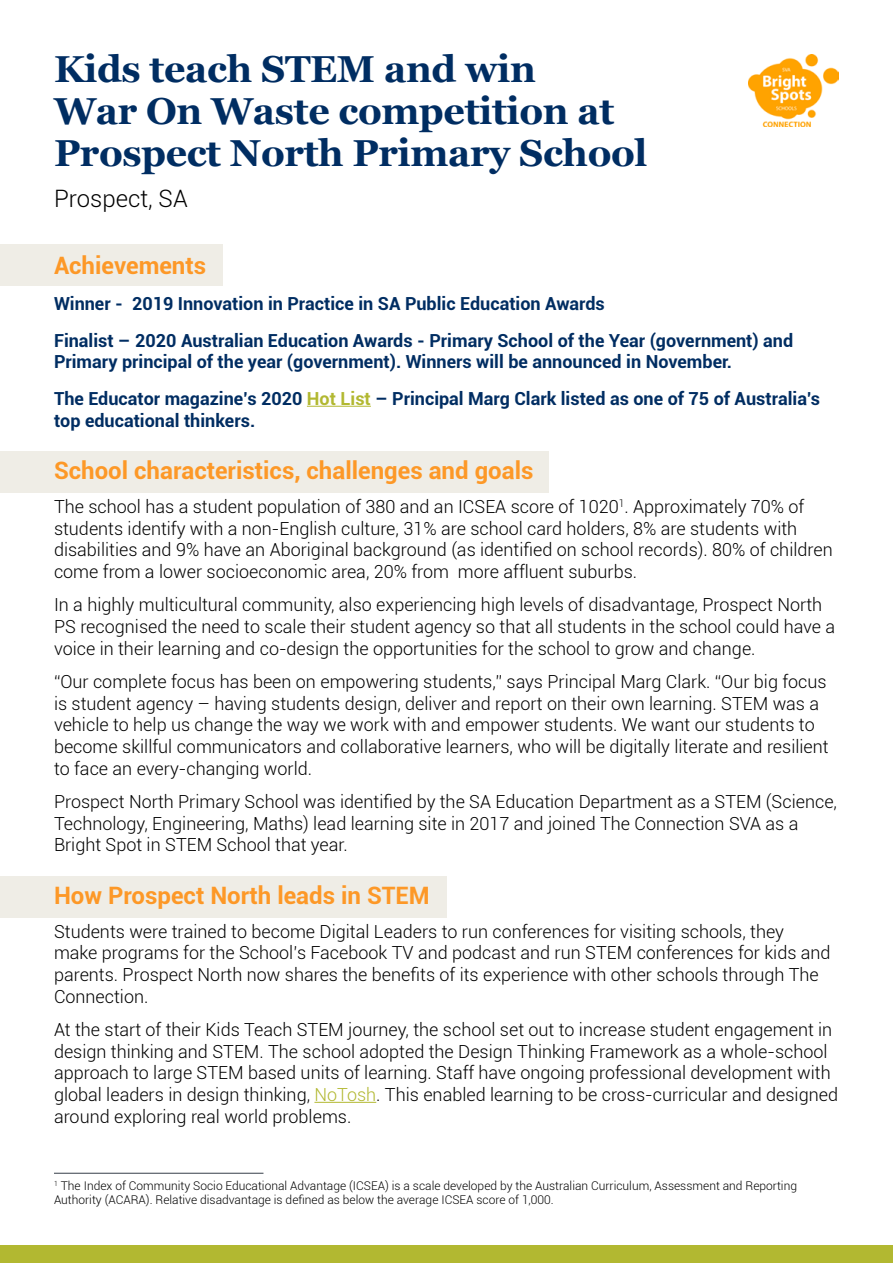
<style>
.page{position:relative;width:893px;height:1263px;background:#fff}
.page>*{position:absolute;margin:0;border:0;box-sizing:border-box;transform-origin:0 0}
.t1{font:700 37.5px/42px "Georgia";letter-spacing:-.01em;color:#002d62}
.t2{font:700 24px "Roboto";color:#fd9827}
.t3{font:300 24px "Roboto";color:#000}
.t4{font:300 18px/21.6px "Roboto";color:#000}
.t5{font:700 18px/36.6px "Roboto";color:#002d62}
.t6{font:300 12px/14.4px "Roboto";color:#000}
.s1{color:#b2b831}
</style>
<div class="page">
<div style="left:0;top:1245px;width:893px;height:18px;background:#b2b831"></div>
<img style="left:749px;top:54px;width:90px;height:73px">
<div style="left:0;top:244px;width:223px;height:42px;background:#efede6"></div>
<div style="left:0;top:451px;width:548px;height:42px;background:#efede6"></div>
<div style="left:0;top:876px;width:446px;height:42px;background:#efede6"></div>
<hr style="left:307px;top:406px;width:64px;height:1px;background:#b2b831">
<hr style="left:314px;top:1102px;width:62px;height:1px;background:#b2b831">
<hr style="left:54px;top:1173px;width:209px;height:1px;background:#353e48">
<h1 class="t1" style="left:54px;top:46px;width:595px">Kids teach STEM and win<br>War On Waste competition at<br>Prospect North Primary School</h1>
<h2 class="t3" style="left:54px;top:182px;width:135px">Prospect, SA</h2>
<h2 class="t2" style="left:54px;top:248px;width:154px">Achievements</h2>
<p class="t5" style="left:54px;top:285px;width:741px">Winner - 2019 Innovation in Practice in SA Public Education Awards<br>Finalist – 2020 Australian Education Awards - Primary School of the Year (government) and</p>
<p class="t5" style="left:54px;top:343px;width:768px">Primary principal of the year (government). Winners will be announced in November.<br>The Educator magazine’s 2020 <span class="s1">Hot List</span> – Principal Marg Clark listed as one of 75 of Australia’s</p>
<p class="t5" style="left:54px;top:401px;width:203px">top educational thinkers.</p>
<h2 class="t2" style="left:54px;top:454px;width:481px">School characteristics, challenges and goals</h2>
<p class="t4" style="left:54px;top:495px;width:780px">The school has a student population of 380 and an ICSEA score of 1020<sup>1</sup>. Approximately 70% of students identify with a non-English culture, 31% are school card holders, 8% are students with disabilities and 9% have an Aboriginal background (as identified on school records). 80% of children come from a lower socioeconomic area, 20% from more affluent suburbs.</p>
<p class="t4" style="left:54px;top:593px;width:783px">In a highly multicultural community, also experiencing high levels of disadvantage, Prospect North<br>PS recognised the need to scale their student agency so that all students in the school could have a voice in their learning and co-design the opportunities for the school to grow and change.</p>
<p class="t4" style="left:54px;top:670px;width:776px">“Our complete focus has been on empowering students,” says Principal Marg Clark. “Our big focus is student agency – having students design, deliver and report on their own learning. STEM was a vehicle to help us change the way we work with and empower students. We want our students to become skillful communicators and collaborative learners, who will be digitally literate and resilient to face an every-changing world.</p>
<p class="t4" style="left:54px;top:790px;width:785px">Prospect North Primary School was identified by the SA Education Department as a STEM (Science,<br>Technology, Engineering, Maths) lead learning site in 2017 and joined The Connection SVA as a<br>Bright Spot in STEM School that year.</p>
<h2 class="t2" style="left:54px;top:879px;width:377px">How Prospect North leads in STEM</h2>
<p class="t4" style="left:54px;top:920px;width:778px">Students were trained to become Digital Leaders to run conferences for visiting schools, they make programs for the School’s Facebook TV and podcast and run STEM conferences for kids and parents. Prospect North now shares the benefits of its experience with other schools through The Connection.</p>
<p class="t4" style="left:54px;top:1018px;width:785px">At the start of their Kids Teach STEM journey, the school set out to increase student engagement in design thinking and STEM. The school adopted the Design Thinking Framework as a whole-school approach to large STEM based units of learning. Staff have ongoing professional development with global leaders in design thinking, <span class="s1">NoTosh</span>. This enabled learning to be cross-curricular and designed around exploring real world problems.</p>
<p class="t6" style="left:54px;top:1178px;width:744px"><sup>1</sup> The Index of Community Socio Educational Advantage (ICSEA) is a scale developed by the Australian Curriculum, Assessment and Reporting<br>Authority (ACARA). Relative disadvantage is defined as below the average ICSEA score of 1,000.</p>
</div>
